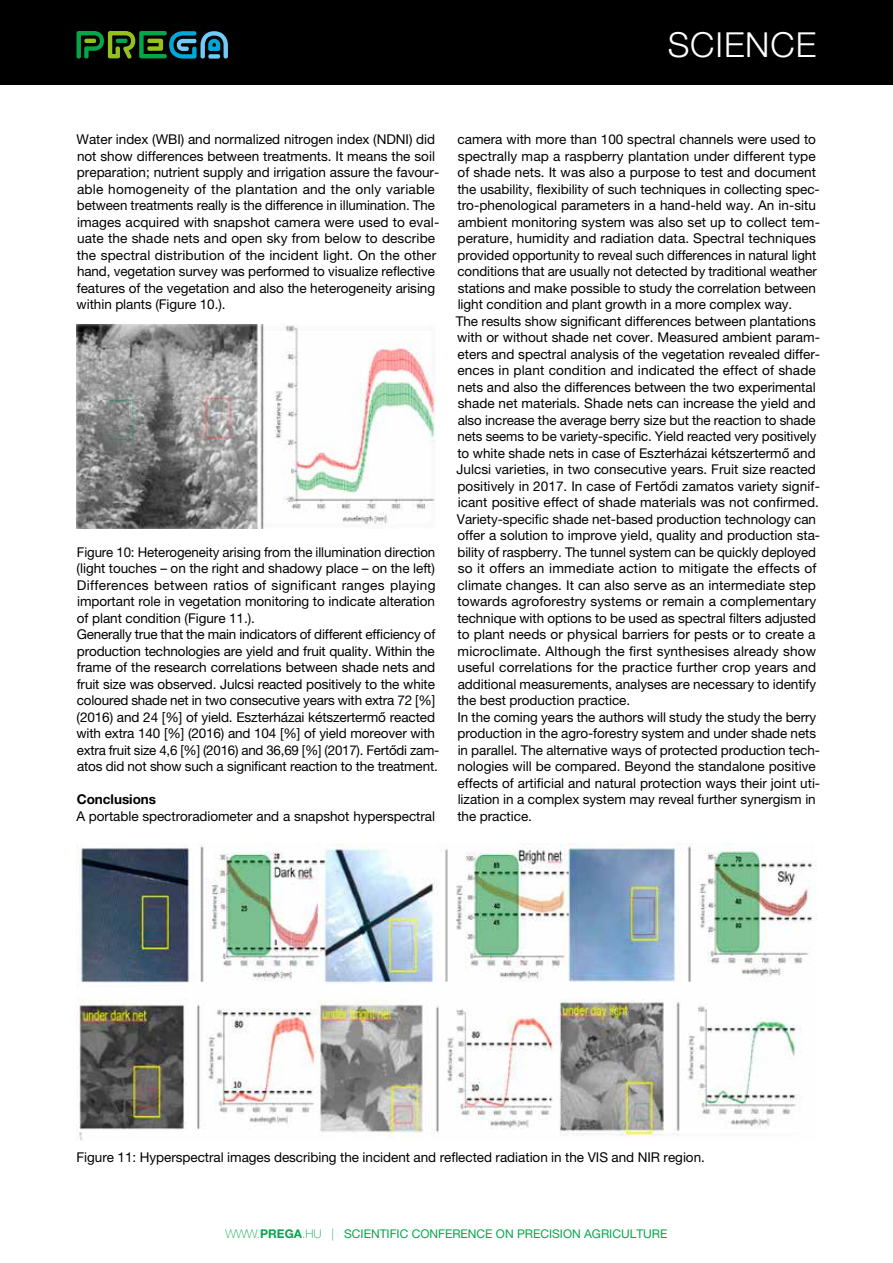
<style>
.page{position:relative;width:893px;height:1263px;background:#fff}
.page>*{position:absolute;margin:0;border:0;box-sizing:border-box;transform-origin:0 0}
.t1{font:300 34.5px "Helvetica Neue LT Pro";letter-spacing:.025em;color:#fff}
.t2{font:13.5px/16.5px "Helvetica Neue LT Pro";letter-spacing:-.005em;color:#000}
.t3{font:700 13.5px "Helvetica Neue LT Pro";letter-spacing:-.005em;color:#000}
.t4{font:12px "Helvetica Neue LT Pro";color:#04a64a}
.s1{font-weight:100}
.s2{font-weight:700}
</style>
<div class="page">
<div style="left:0;top:0;width:893px;height:85px;background:#000"></div>
<img style="left:77px;top:325px;width:359px;height:203px">
<img style="left:77px;top:844px;width:738px;height:297px">
<svg style="left:77px;top:31px;width:151px;height:28px"></svg>
<h1 class="t1" style="left:668px;top:24px;width:150px">SCIENCE</h1>
<p class="t2" style="left:77px;top:131px;width:364px">Water index (WBI) and normalized nitrogen index (NDNI) did not show differences between treatments. It means the soil preparation; nutrient supply and irrigation assure the favour&shy;able homogeneity of the plantation and the only variable between treatments really is the difference in illumination. The images acquired with snapshot camera were used to eval&shy;uate the shade nets and open sky from below to describe the spectral distribution of the incident light. On the other hand, vegetation survey was performed to visualize reflective features of the vegetation and also the heterogeneity arising within plants (Figure 10.).</p>
<p class="t2" style="left:77px;top:543px;width:364px">Figure 10: Heterogeneity arising from the illumination direction (light touches – on the right and shadowy place – on the left)<br>Differences between ratios of significant ranges playing important role in vegetation monitoring to indicate alteration of plant condition (Figure 11.).<br>Generally true that the main indicators of different efficiency of production technologies are yield and fruit quality. Within the frame of the research correlations between shade nets and fruit size was observed. Julcsi reacted positively to the white coloured shade net in two consecutive years with extra 72 [%] (2016) and 24 [%] of yield. Eszterházai kétszertermő reacted with extra 140 [%] (2016) and 104 [%] of yield moreover with extra fruit size 4,6 [%] (2016) and 36,69 [%] (2017). Fertődi zam&shy;atos did not show such a significant reaction to the treatment.</p>
<p class="t3" style="left:77px;top:791px;width:81px">Conclusions</p>
<p class="t2" style="left:76px;top:807px;width:360px">A portable spectroradiometer and a snapshot hyperspectral</p>
<p class="t2" style="left:456px;top:131px;width:366px">camera with more than 100 spectral channels were used to spectrally map a raspberry plantation under different type of shade nets. It was also a purpose to test and document the usability, flexibility of such techniques in collecting spec&shy;tro-phenological parameters in a hand-held way. An in-situ ambient monitoring system was also set up to collect tem&shy;perature, humidity and radiation data. Spectral techniques provided opportunity to reveal such differences in natural light conditions that are usually not detected by traditional weather stations and make possible to study the correlation between light condition and plant growth in a more complex way.<br>The results show significant differences between plantations with or without shade net cover. Measured ambient param&shy;eters and spectral analysis of the vegetation revealed differ&shy;ences in plant condition and indicated the effect of shade nets and also the differences between the two experimental shade net materials. Shade nets can increase the yield and also increase the average berry size but the reaction to shade nets seems to be variety-specific. Yield reacted very positively to white shade nets in case of Eszterházai kétszertermő and Julcsi varieties, in two consecutive years. Fruit size reacted positively in 2017. In case of Fertődi zamatos variety signif&shy;icant positive effect of shade materials was not confirmed.<br>Variety-specific shade net-based production technology can offer a solution to improve yield, quality and production sta&shy;bility of raspberry. The tunnel system can be quickly deployed so it offers an immediate action to mitigate the effects of climate changes. It can also serve as an intermediate step towards agroforestry systems or remain a complementary technique with options to be used as spectral filters adjusted to plant needs or physical barriers for pests or to create a microclimate. Although the first synthesises already show useful correlations for the practice further crop years and additional measurements, analyses are necessary to identify the best production practice.<br>In the coming years the authors will study the study the berry production in the agro-forestry system and under shade nets in parallel. The alternative ways of protected production tech&shy;nologies will be compared. Beyond the standalone positive effects of artificial and natural protection ways their joint uti&shy;lization in a complex system may reveal further synergism in the practice.</p>
<p class="t2" style="left:77px;top:1148px;width:630px">Figure 11: Hyperspectral images describing the incident and reflected radiation in the VIS and NIR region.</p>
<p class="t4" style="left:226px;top:1226px;width:443px"><span class="s1">WWW.</span><span class="s2">PREGA</span><span class="s1">.HU |</span> SCIENTIFIC CONFERENCE ON PRECISION AGRICULTURE</p>
</div>
